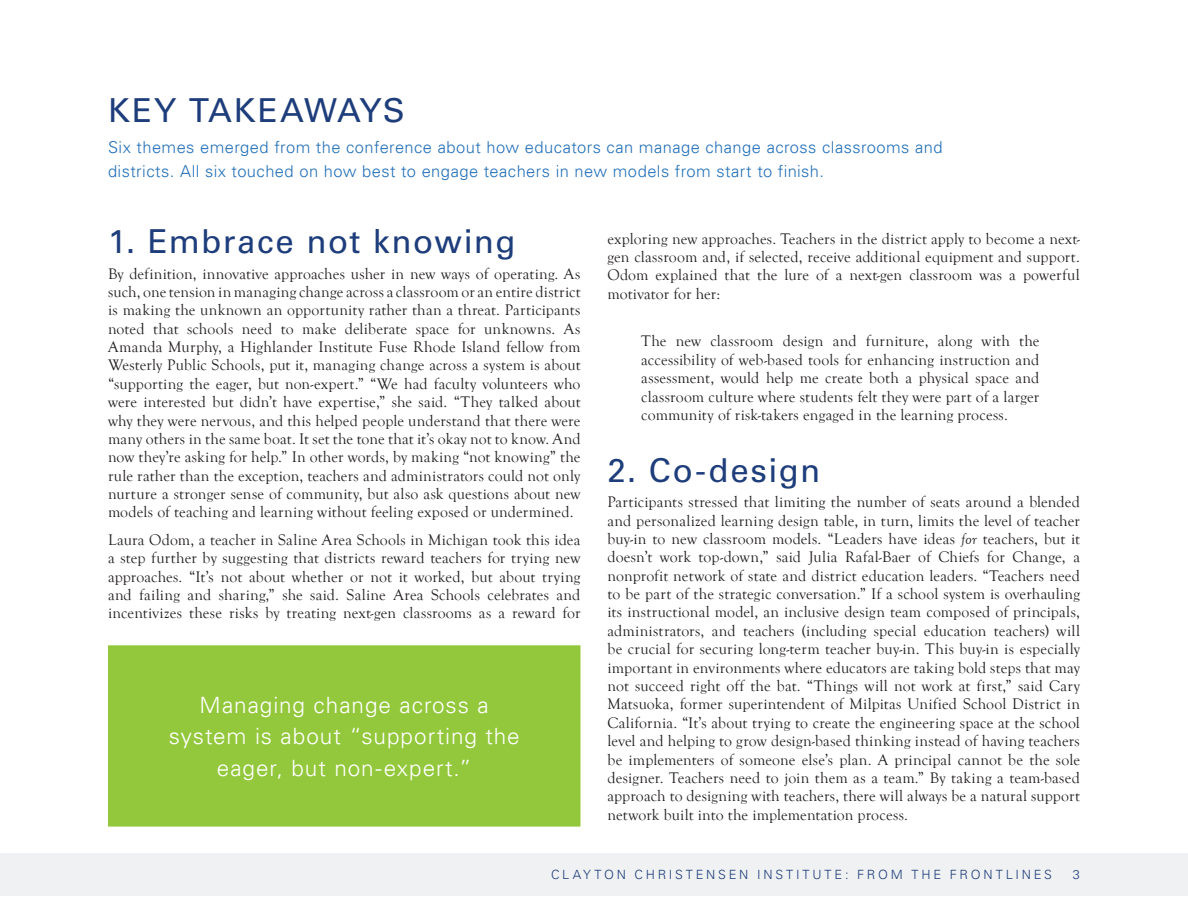
<style>
.page{position:relative;width:1188px;height:918px;background:#fff}
.page>*{position:absolute;margin:0;border:0;box-sizing:border-box;transform-origin:0 0}
.t1{font:33px "Univers LT Std";letter-spacing:.045em;color:#1e3d7b}
.t2{font:300 22.5px/31.5px "Univers LT";letter-spacing:.04em;color:#fff;text-align:center}
.t3{font:300 16.5px/24px "Univers LT";letter-spacing:.025em;color:#2370b9}
.t4{font:15.75px/18.5px "Goudy Old Style T";letter-spacing:.015em;color:#231f20;text-align:justify}
.t5{font:300 12.75px "Univers LT";letter-spacing:.22em;color:#1e3d7b}
.s1{font-style:italic}
</style>
<div class="page">
<div style="left:109px;top:646px;width:471px;height:180px;background:#94c83c"></div>
<div style="left:108px;top:645px;width:472px;height:182px;border:2px solid #94c83c"></div>
<div style="left:0;top:853px;width:1188px;height:43px;background:#f0f1f2"></div>
<h1 class="t1" style="left:108px;top:91px;width:298px">KEY TAKEAWAYS</h1>
<p class="t3" style="left:108px;top:135px;width:836px">Six themes emerged from the conference about how educators can manage change across classrooms and districts. All six touched on how best to engage teachers in new models from start to finish.</p>
<h1 class="t1" style="left:108px;top:222px;width:409px">1. Embrace not knowing</h1>
<p class="t4" style="left:108px;top:264px;width:474px">By definition, innovative approaches usher in new ways of operating. As such, one tension in managing change across a classroom or an entire district is making the unknown an opportunity rather than a threat. Participants noted that schools need to make deliberate space for unknowns. As Amanda Murphy, a Highlander Institute Fuse Rhode Island fellow from Westerly Public Schools, put it, managing change across a system is about “supporting the eager, but non-expert.” “We had faculty volunteers who were interested but didn’t have expertise,” she said. “They talked about why they were nervous, and this helped people understand that there were many others in the same boat. It set the tone that it’s okay not to know. And now they’re asking for help.” In other words, by making “not knowing” the rule rather than the exception, teachers and administrators could not only nurture a stronger sense of community, but also ask questions about new models of teaching and learning without feeling exposed or undermined.</p>
<p class="t4" style="left:108px;top:531px;width:474px">Laura Odom, a teacher in Saline Area Schools in Michigan took this idea a step further by suggesting that districts reward teachers for trying new approaches. “It’s not about whether or not it worked, but about trying and failing and sharing,” she said. Saline Area Schools celebrates and incentivizes these risks by treating next-gen classrooms as a reward for</p>
<h2 class="t2" style="left:169px;top:689px;width:353px">Managing change across a system is about “supporting the eager, but non-expert.”</h2>
<p class="t4" style="left:607px;top:230px;width:474px">exploring new approaches. Teachers in the district apply to become a next&shy;gen classroom and, if selected, receive additional equipment and support.<br>Odom explained that the lure of a next-gen classroom was a powerful motivator for her:</p>
<p class="t4" style="left:641px;top:332px;width:400px">The new classroom design and furniture, along with the accessibility of web-based tools for enhancing instruction and assessment, would help me create both a physical space and classroom culture where students felt they were part of a larger community of risk-takers engaged in the learning process.</p>
<h1 class="t1" style="left:608px;top:451px;width:214px">2. Co-design</h1>
<p class="t4" style="left:608px;top:493px;width:474px">Participants stressed that limiting the number of seats around a blended and personalized learning design table, in turn, limits the level of teacher buy-in to new classroom models. “Leaders have ideas <span class="s1">for</span> teachers, but it doesn’t work top-down,” said Julia Rafal-Baer of Chiefs for Change, a nonprofit network of state and district education leaders. “Teachers need to be part of the strategic conversation.” If a school system is overhauling its instructional model, an inclusive design team composed of principals, administrators, and teachers (including special education teachers) will be crucial for securing long-term teacher buy-in. This buy-in is especially important in environments where educators are taking bold steps that may not succeed right off the bat. “Things will not work at first,” said Cary Matsuoka, former superintendent of Milpitas Unified School District in California. “It’s about trying to create the engineering space at the school level and helping to grow design-based thinking instead of having teachers be implementers of someone else’s plan. A principal cannot be the sole designer. Teachers need to join them as a team.” By taking a team-based approach to designing with teachers, there will always be a natural support network built into the implementation process.</p>
<p class="t5" style="left:551px;top:866px;width:503px">CLAYTON CHRISTENSEN INSTITUTE: FROM THE FRONTLINES</p>
<p class="t5" style="left:1073px;top:866px;width:9px">3</p>
</div>
